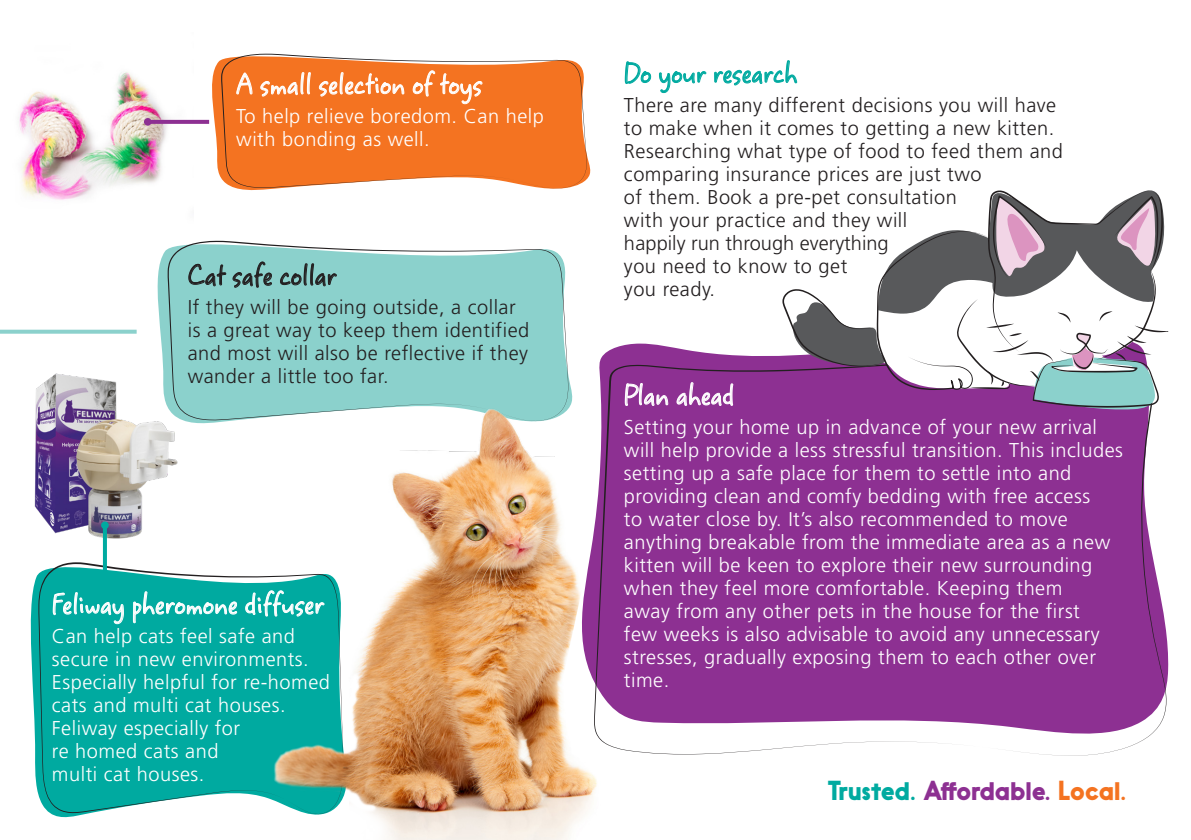
<style>
.page{position:relative;width:1191px;height:840px;background:#fff}
.page>*{position:absolute;margin:0;border:0;box-sizing:border-box;transform-origin:0 0}
.t1{font:28px "Sweet Pea";color:#fff}
.t2{font:28px "Sweet Pea";color:#00aaa0}
.t3{font:28px "Sweet Pea";color:#231f20}
.t4{font:700 25.8px "Nanami";letter-spacing:-.01em;color:#8d3092}
.t5{font:300 20px/23px "Frutiger";letter-spacing:.025em;color:#fff}
.t6{font:300 20px/23px "Frutiger";letter-spacing:.025em;color:#231f20}
.s1{color:#00aaa0}
.s2{color:#f47321}
</style>
<div class="page">
<img style="left:34px;top:373px;width:144px;height:172px">
<img style="left:18px;top:72px;width:176px;height:128px">
<svg style="left:602px;top:331px;width:567px;height:376px"></svg>
<svg style="left:599px;top:356px;width:567px;height:399px;background:#98459d"></svg>
<svg style="left:149px;top:240px;width:423px;height:185px"></svg>
<svg style="left:167px;top:241px;width:401px;height:180px;background:#91d1cc"></svg>
<svg style="left:188px;top:263px;width:38px;height:25px"></svg>
<svg style="left:232px;top:261px;width:40px;height:32px"></svg>
<svg style="left:280px;top:256px;width:57px;height:32px;background:#7ab4b0"></svg>
<div style="left:144px;top:118px;width:8px;height:8px;background:#8d3092;border-radius:50%"></div>
<svg style="left:30px;top:545px;width:73px;height:273px"></svg>
<svg style="left:38px;top:562px;width:221px;height:252px;background:#1ab0a8"></svg>
<svg style="left:204px;top:53px;width:387px;height:138px"></svg>
<svg style="left:221px;top:54px;width:366px;height:135px;background:#f2823a"></svg>
<svg style="left:236px;top:71px;width:17px;height:25px"></svg>
<svg style="left:260px;top:65px;width:51px;height:32px;background:#f58945"></svg>
<svg style="left:319px;top:63px;width:85px;height:34px;background:#f58843"></svg>
<svg style="left:412px;top:70px;width:71px;height:34px;background:#f58842"></svg>
<svg style="left:624px;top:61px;width:27px;height:23px"></svg>
<svg style="left:659px;top:71px;width:48px;height:22px"></svg>
<svg style="left:714px;top:60px;width:83px;height:26px"></svg>
<svg style="left:625px;top:373px;width:43px;height:34px"></svg>
<svg style="left:676px;top:373px;width:57px;height:36px;background:#9f51a3"></svg>
<svg style="left:151px;top:120px;width:58px;height:4px"></svg>
<svg style="left:782px;top:190px;width:386px;height:221px"></svg>
<svg style="left:0;top:329px;width:137px;height:5px"></svg>
<hr style="left:75px;top:591px;width:4px;height:40px;background:#00aaa0">
<img style="left:259px;top:394px;width:351px;height:445px">
<svg style="left:53px;top:584px;width:71px;height:40px;background:#23b5ad"></svg>
<svg style="left:133px;top:582px;width:104px;height:41px;background:#1fb4ab"></svg>
<svg style="left:245px;top:585px;width:80px;height:37px;background:#26b6ae"></svg>
<svg style="left:103px;top:529px;width:4px;height:43px"></svg>
<div style="left:101px;top:521px;width:8px;height:8px;background:#00aaa0;border-radius:50%"></div>
<p class="t1" style="left:236px;top:66px;width:248px">A small selection of toys</p>
<p class="t5" style="left:236px;top:105px;width:309px">To help relieve boredom. Can help with bonding as well.</p>
<p class="t3" style="left:188px;top:257px;width:150px">Cat safe collar</p>
<p class="t6" style="left:188px;top:296px;width:343px">If they will be going outside, a collar is a great way to keep them identified and most will also be reflective if they wander a little too far.</p>
<p class="t1" style="left:52px;top:586px;width:273px">Feliway pheromone diffuser</p>
<p class="t5" style="left:52px;top:624px;width:258px">Can help cats feel safe and secure in new environments.</p>
<p class="t5" style="left:52px;top:670px;width:279px">Especially helpful for re-homed cats and multi cat houses.</p>
<p class="t5" style="left:52px;top:716px;width:190px">Feliway especially for re homed cats and multi cat houses.</p>
<p class="t2" style="left:624px;top:55px;width:175px">Do your research</p>
<p class="t6" style="left:624px;top:93px;width:440px">There are many different decisions you will have to make when it comes to getting a new kitten.<br>Researching what type of food to feed them and comparing insurance prices are just two<br>of them. Book a pre-pet consultation<br>with your practice and they will<br>happily run through everything<br>you need to know to get<br>you ready.</p>
<p class="t1" style="left:624px;top:377px;width:112px">Plan ahead</p>
<p class="t5" style="left:624px;top:415px;width:500px">Setting your home up in advance of your new arrival will help provide a less stressful transition. This includes setting up a safe place for them to settle into and providing clean and comfy bedding with free access<br>to water close by. It’s also recommended to move anything breakable from the immediate area as a new kitten will be keen to explore their new surrounding when they feel more comfortable. Keeping them<br>away from any other pets in the house for the first<br>few weeks is also advisable to avoid any unnecessary stresses, gradually exposing them to each other over time.</p>
<p class="t4" style="left:827px;top:774px;width:301px"><span class="s1">Trusted.</span> Affordable. <span class="s2">Local.</span></p>
</div>
